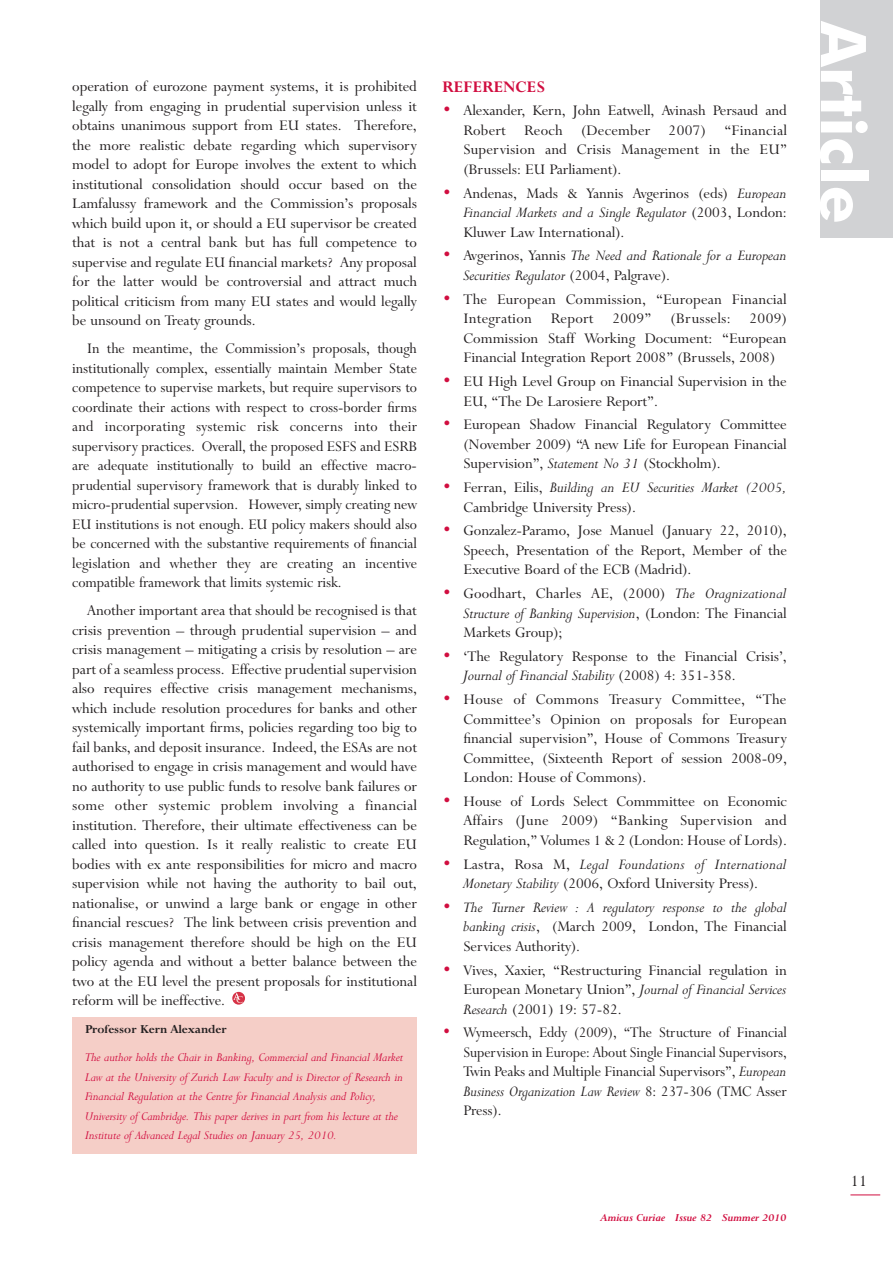
<style>
.page{position:relative;width:893px;height:1263px;background:#fff}
.page>*{position:absolute;margin:0;border:0;box-sizing:border-box;transform-origin:0 0}
.t1{font:700 18px "Lapidary 333 BT";color:#d10e40}
.t2{font:18px "Lapidary 333 BT";color:#231f20}
.t3{font:16.5px/19.5px "Lapidary 333 BT";color:#231f20;text-align:justify}
.t4{font:16.5px/19.5px "Lapidary 333 BT";color:#231f20;text-align:justify;scale:.96 1}
.t5{font:italic 16.5px/19.5px "Lapidary 333 BT";color:#231f20}
.t6{font:16.5px/19.5px "Lapidary 333 BT";color:#231f20;text-align:justify;scale:.94 1}
.t7{font:italic 13.5px/19.5px "Lapidary 333 BT";color:#d10e40}
.t8{font:700 13.5px "Lapidary 333 BT";color:#231f20}
.t9{font:italic 700 12px "Lapidary 333 BT";color:#d10e40}
.s1{color:#d10e40}
.s2{font-style:italic}
.s3{font-style:normal;color:#d10e40}
.s4{font-style:normal}
</style>
<div class="page">
<hr style="left:850px;top:1195px;width:30px;height:1px;background:#d10e40">
<div style="left:821px;top:0;width:72px;height:238px;background:#d1d2d4"></div>
<svg style="left:821px;top:21px;width:47px;height:112px"></svg>
<svg style="left:820px;top:139px;width:33px;height:24px"></svg>
<div style="left:821px;top:170px;width:48px;height:11px;background:#fff"></div>
<svg style="left:820px;top:188px;width:33px;height:34px"></svg>
<div style="left:72px;top:1017px;width:345px;height:137px;background:#f5cec7"></div>
<div style="left:232px;top:992px;width:13px;height:12px;background:#d63247;border-radius:50%"></div>
<svg style="left:233px;top:993px;width:10px;height:10px"></svg>
<p class="t3" style="left:72px;top:79px;width:346px">operation of eurozone payment systems, it is prohibited legally from engaging in prudential supervision unless it obtains unanimous support from EU states. Therefore, the more realistic debate regarding which supervisory model to adopt for Europe involves the extent to which institutional consolidation should occur based on the Lamfalussy framework and the Commission’s proposals which build upon it, or should a EU supervisor be created that is not a central bank but has full competence to supervise and regulate EU financial markets? Any proposal for the latter would be controversial and attract much political criticism from many EU states and would legally be unsound on Treaty grounds.</p>
<p class="t4" style="left:72px;top:341px;width:361px;text-indent:15px">In the meantime, the Commission’s proposals, though institutionally complex, essentially maintain Member State competence to supervise markets, but require supervisors to coordinate their actions with respect to cross-border firms and incorporating systemic risk concerns into their supervisory practices. Overall, the proposed ESFS and ESRB are adequate institutionally to build an effective macro&shy;prudential supervisory framework that is durably linked to micro-prudential supervsion. However, simply creating new EU institutions is not enough. EU policy makers should also be concerned with the substantive requirements of financial legislation and whether they are creating an incentive compatible framework that limits systemic risk.</p>
<p class="t3" style="left:72px;top:603px;width:346px;text-indent:15px">Another important area that should be recognised is that crisis prevention – through prudential supervision – and crisis management – mitigating a crisis by resolution – are part of a seamless process. Effective prudential supervision also requires effective crisis management mechanisms, which include resolution procedures for banks and other systemically important firms, policies regarding too big to fail banks, and deposit insurance. Indeed, the ESAs are not authorised to engage in crisis management and would have no authority to use public funds to resolve bank failures or some other systemic problem involving a financial institution. Therefore, their ultimate effectiveness can be called into question. Is it really realistic to create EU bodies with ex ante responsibilities for micro and macro supervision while not having the authority to bail out, nationalise, or unwind a large bank or engage in other financial rescues? The link between crisis prevention and crisis management therefore should be high on the EU policy agenda and without a better balance between the two at the EU level the present proposals for institutional reform will be ineffective.</p>
<p class="t8" style="left:85px;top:1025px;width:143px">Professor Kern Alexander</p>
<p class="t7" style="left:85px;top:1049px;width:320px">The author holds the Chair in Banking, Commercial and Financial Market Law at the University of Zurich Law Faculty and is Director of Research in Financial Regulation at the Centre for Financial Analysis and Policy, University of Cambridge. This paper derives in part from his lecture at the Institute of Advanced Legal Studies on January 25, 2010.</p>
<p class="t1" style="left:442px;top:81px;width:105px">REFERENCES</p>
<p class="t3" style="left:463px;top:103px;width:325px;text-indent:-21px"><span class="s1">•</span> Alexander, Kern, John Eatwell, Avinash Persaud and Robert Reoch (December 2007) “Financial Supervision and Crisis Management in the EU” (Brussels: EU Parliament).</p>
<p class="t3" style="left:463px;top:185px;width:325px;text-indent:-21px"><span class="s1">•</span> Andenas, Mads &amp; Yannis Avgerinos (eds) <span class="s2">European Financial Markets and a Single Regulator</span> (2003, London:<br>Kluwer Law International).</p>
<p class="t5" style="left:463px;top:248px;width:325px;text-indent:-21px"><span class="s3">•</span> <span class="s4">Avgerinos, Yannis</span> The Need and Rationale for a European<br>Securities Regulator <span class="s4">(2004, Palgrave).</span></p>
<p class="t3" style="left:463px;top:291px;width:325px;text-indent:-21px"><span class="s1">•</span> The European Commission, “European Financial Integration Report 2009” (Brussels: 2009)<br>Commission Staff Working Document: “European Financial Integration Report 2008” (Brussels, 2008)</p>
<p class="t3" style="left:463px;top:373px;width:325px;text-indent:-21px"><span class="s1">•</span> EU High Level Group on Financial Supervision in the<br>EU, “The De Larosiere Report”.</p>
<p class="t3" style="left:463px;top:416px;width:325px;text-indent:-21px"><span class="s1">•</span> European Shadow Financial Regulatory Committee (November 2009) “A new Life for European Financial Supervision”, <span class="s2">Statement No 31</span> (Stockholm).</p>
<p class="t3" style="left:463px;top:479px;width:325px;text-indent:-21px"><span class="s1">•</span> Ferran, Eilis, <span class="s2">Building an EU Securities Market (2005,<br></span>Cambridge University Press).</p>
<p class="t3" style="left:463px;top:522px;width:325px;text-indent:-21px"><span class="s1">•</span> Gonzalez-Paramo, Jose Manuel (January 22, 2010), Speech, Presentation of the Report, Member of the Executive Board of the ECB (Madrid).</p>
<p class="t3" style="left:463px;top:585px;width:325px;text-indent:-21px"><span class="s1">•</span> Goodhart, Charles AE, (2000) <span class="s2">The Oragnizational Structure of Banking Supervision</span>, (London: The Financial Markets Group);</p>
<p class="t3" style="left:463px;top:648px;width:325px;text-indent:-21px"><span class="s1">•</span> ‘The Regulatory Response to the Financial Crisis’,<br><span class="s2">Journal of Financial Stability</span> (2008) 4: 351-358.</p>
<p class="t3" style="left:463px;top:691px;width:325px;text-indent:-21px"><span class="s1">•</span> House of Commons Treasury Committee, “The Committee’s Opinion on proposals for European financial supervision”, House of Commons Treasury Committee, (Sixteenth Report of session 2008-09, London: House of Commons).</p>
<p class="t3" style="left:463px;top:793px;width:325px;text-indent:-21px"><span class="s1">•</span> House of Lords Select Commmittee on Economic Affairs (June 2009) “Banking Supervision and Regulation,” Volumes 1 &amp; 2 (London: House of Lords).</p>
<p class="t5" style="left:442px;top:856px;width:346px;text-align:center"><span class="s3">•</span> <span class="s4">Lastra, Rosa M,</span> Legal Foundations of International<br>Monetary Stability <span class="s4">(2006, Oxford University Press).</span></p>
<p class="t5" style="left:463px;top:899px;width:325px;text-align:justify;text-indent:-21px"><span class="s3">•</span> The Turner Review : A regulatory response to the global banking crisis<span class="s4">, (March 2009, London, The Financial Services Authority).</span></p>
<p class="t3" style="left:463px;top:962px;width:325px;text-indent:-21px"><span class="s1">•</span> Vives, Xaxier, “Restructuring Financial regulation in European Monetary Union”, <span class="s2">Journal of Financial Services Research</span> (2001) 19: 57-82.</p>
<p class="t6" style="left:463px;top:1025px;width:345px;text-indent:-21px"><span class="s1">•</span> Wymeersch, Eddy (2009), “The Structure of Financial Supervision in Europe: About Single Financial Supervisors, Twin Peaks and Multiple Financial Supervisors”, <span class="s2">European Business Organization Law Review</span> 8: 237-306 (TMC Asser Press).</p>
<p class="t9" style="left:600px;top:1209px;width:188px">Amicus Curiae Issue 82 Summer 2010</p>
<p class="t2" style="left:850px;top:1175px;width:18px">11</p>
</div>
